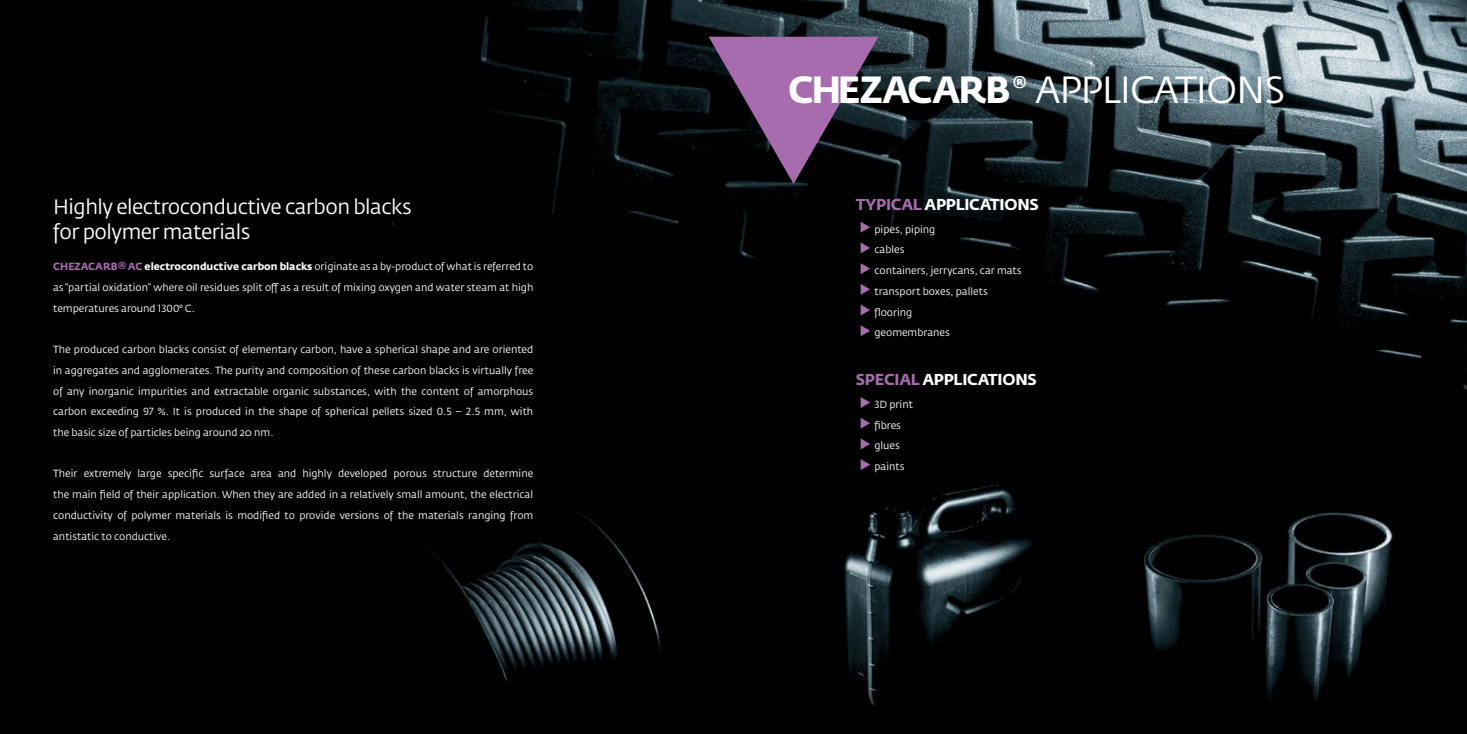
<style>
.page{position:relative;width:1467px;height:734px;background:#fff}
.page>*{position:absolute;margin:0;border:0;box-sizing:border-box;transform-origin:0 0}
.t1{font:37.5px "Fedra Sans Std";letter-spacing:-.025em;color:#fff}
.t2{font:20.62px/24.9px "Fedra Sans Std";letter-spacing:-.025em;color:#fff}
.t3{font:700 15.62px "Fedra Sans Std";letter-spacing:-.015em;color:#fff}
.t4{font:10.25px/20.8px "Fedra Sans Std";color:#fff;text-align:justify}
.s1{font-weight:700}
.s2{color:#a76cad}
.s3{font-weight:700;color:#a76cad}
</style>
<div class="page">
<img style="left:0;top:0;width:1467px;height:733px">
<svg style="left:709px;top:37px;width:169px;height:147px;background:#563a5c"></svg>
<svg style="left:861px;top:222px;width:9px;height:11px"></svg>
<svg style="left:861px;top:242px;width:9px;height:11px"></svg>
<svg style="left:861px;top:263px;width:9px;height:11px"></svg>
<svg style="left:861px;top:284px;width:9px;height:11px"></svg>
<svg style="left:861px;top:304px;width:9px;height:11px"></svg>
<svg style="left:861px;top:325px;width:9px;height:11px"></svg>
<svg style="left:861px;top:397px;width:9px;height:11px"></svg>
<svg style="left:861px;top:417px;width:9px;height:11px"></svg>
<svg style="left:861px;top:438px;width:9px;height:11px"></svg>
<svg style="left:861px;top:459px;width:9px;height:11px"></svg>
<h1 class="t1" style="left:788px;top:66px;width:499px"><span class="s1">CHEZACARB</span> <sup>®</sup> APPLICATIONS</h1>
<h2 class="t2" style="left:53px;top:194px;width:360px">Highly electroconductive carbon blacks for polymer materials</h2>
<h3 class="t3" style="left:856px;top:195px;width:185px"><span class="s2">TYPICAL</span> APPLICATIONS</h3>
<p class="t4" style="left:874px;top:219px;width:149px;text-align:left">pipes, piping<br>cables<br>containers, jerrycans, car mats transport boxes, pallets flooring<br>geomembranes</p>
<h3 class="t3" style="left:856px;top:370px;width:183px"><span class="s2">SPECIAL</span> APPLICATIONS</h3>
<p class="t4" style="left:874px;top:394px;width:40px;text-align:left">3D print fibres glues paints</p>
<p class="t4" style="left:53px;top:256px;width:482px"><span class="s3">CHEZACARB® AC</span> <span class="s1">electroconductive carbon blacks</span> originate as a by-product of what is referred to as “partial oxidation” where oil residues split off as a result of mixing oxygen and water steam at high temperatures around 1300° C.</p>
<p class="t4" style="left:53px;top:339px;width:482px">The produced carbon blacks consist of elementary carbon, have a spherical shape and are oriented in aggregates and agglomerates. The purity and composition of these carbon blacks is virtually free of any inorganic impurities and extractable organic substances, with the content of amorphous carbon exceeding 97 %. It is produced in the shape of spherical pellets sized 0.5 – 2.5 mm, with the basic size of particles being around 20 nm.</p>
<p class="t4" style="left:53px;top:463px;width:482px">Their extremely large specific surface area and highly developed porous structure determine the main field of their application. When they are added in a relatively small amount, the electrical conductivity of polymer materials is modified to provide versions of the materials ranging from antistatic to conductive.</p>
</div>
